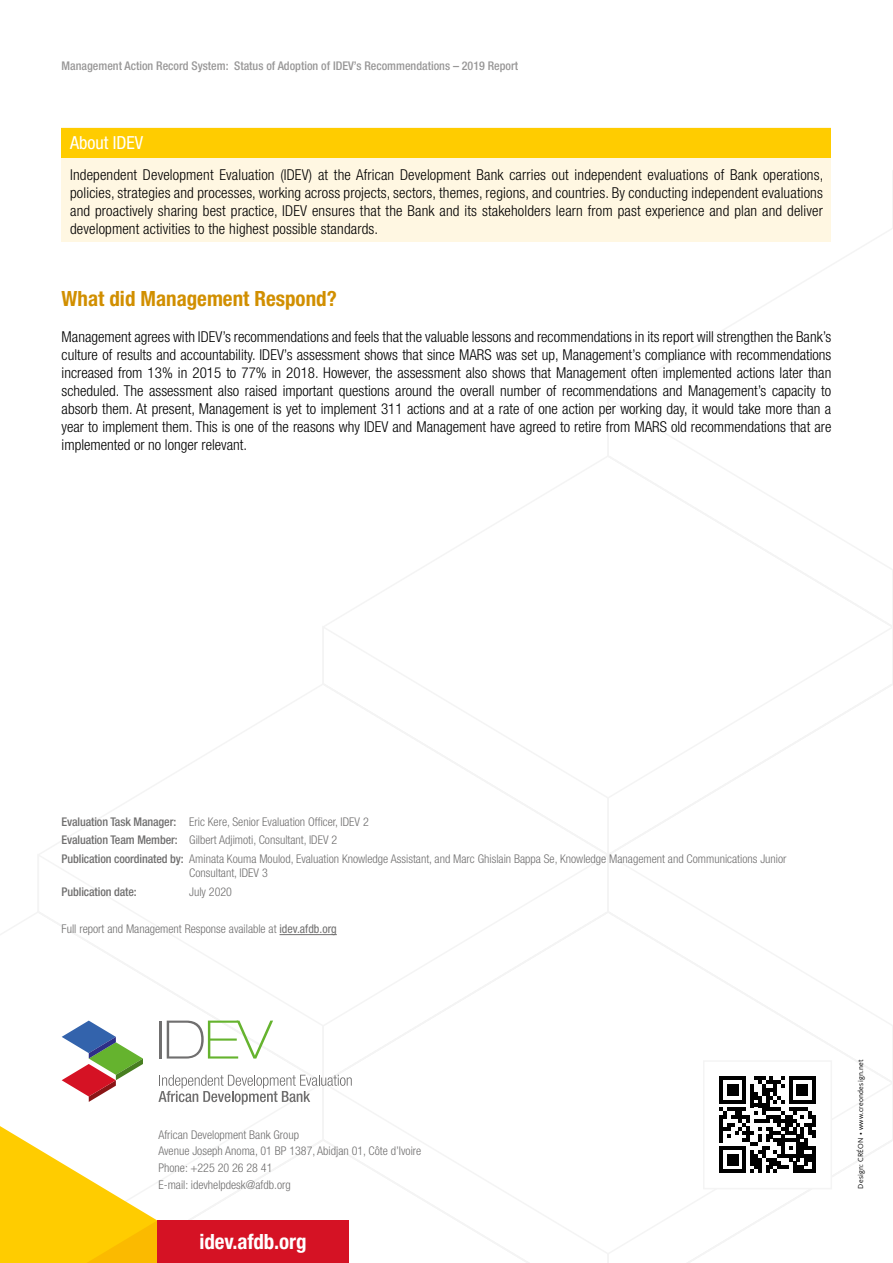
<style>
.page{position:relative;width:893px;height:1263px;background:#fff}
.page>*{position:absolute;margin:0;border:0;box-sizing:border-box;transform-origin:0 0}
.t1{font:700 condensed 21px "Helvetica Neue LT Std";color:#d18f00}
.t2{font:700 condensed 21px "Helvetica Neue LT Std";letter-spacing:-.005em;color:#fff}
.t3{font:condensed 18px "Helvetica Neue LT Std";color:#fff}
.t4{font:300 condensed 15px/18px "Helvetica Neue LT Std";letter-spacing:.005em;color:#000;text-align:justify}
.t5{font:300 condensed 12px/16.6px "Helvetica Neue LT Std";color:#706f6f}
.t6{font:500 condensed 12px "Helvetica Neue LT Std";color:#989797}
.t7{font:500 condensed 12px "Helvetica Neue LT Std";letter-spacing:-.01em;color:#706f6f}
.t8{font:7.5px "Kievit OT";letter-spacing:.03em;color:#000}
.s1{font-weight:500}
.s2{font-weight:400}
</style>
<div class="page">
<svg style="left:0;top:910px;width:321px;height:110px"></svg>
<svg style="left:352px;top:1138px;width:254px;height:125px"></svg>
<svg style="left:606px;top:127px;width:287px;height:1136px"></svg>
<div style="left:703px;top:1060px;width:129px;height:129px;border:2px solid #f4f4f4"></div>
<svg style="left:0;top:1020px;width:352px;height:243px"></svg>
<hr style="left:280px;top:934px;width:57px;height:1px;background:#706f6f">
<div style="left:62px;top:128px;width:769px;height:114px;background:#fff7e2"></div>
<div style="left:62px;top:128px;width:769px;height:29px;background:#fc0"></div>
<p class="t6" style="left:62px;top:59px;width:458px">Management Action Record System: Status of Adoption of IDEV’s Recommendations – 2019 Report</p>
<p class="t3" style="left:70px;top:132px;width:74px">About IDEV</p>
<p class="t4" style="left:70px;top:165px;width:755px">Independent Development Evaluation (IDEV) at the African Development Bank carries out independent evaluations of Bank operations, policies, strategies and processes, working across projects, sectors, themes, regions, and countries. By conducting independent evaluations and proactively sharing best practice, IDEV ensures that the Bank and its stakeholders learn from past experience and plan and deliver development activities to the highest possible standards.</p>
<h1 class="t1" style="left:62px;top:286px;width:277px">What did Management Respond?</h1>
<p class="t4" style="left:62px;top:328px;width:771px">Management agrees with IDEV’s recommendations and feels that the valuable lessons and recommendations in its report will strengthen the Bank’s culture of results and accountability. IDEV’s assessment shows that since MARS was set up, Management’s compliance with recommendations increased from 13% in 2015 to 77% in 2018. However, the assessment also shows that Management often implemented actions later than scheduled. The assessment also raised important questions around the overall number of recommendations and Management’s capacity to absorb them. At present, Management is yet to implement 311 actions and at a rate of one action per working day, it would take more than a year to implement them. This is one of the reasons why IDEV and Management have agreed to retire from MARS old recommendations that are implemented or no longer relevant.</p>
<p class="t5" style="left:62px;top:812px;width:726px;line-height:18.6px"><span class="s1">Evaluation Task Manager:</span> Eric Kere, Senior Evaluation Officer, IDEV 2<br><span class="s1">Evaluation Team Member:</span> Gilbert Adjimoti, Consultant, IDEV 2<br><span class="s1">Publication coordinated by:</span> Aminata Kouma Moulod, Evaluation Knowledge Assistant, and Marc Ghislain Bappa Se, Knowledge Management and Communications Junior</p>
<p class="t5" style="left:189px;top:865px;width:80px">Consultant, IDEV 3</p>
<p class="t7" style="left:62px;top:885px;width:77px">Publication date:</p>
<p class="t5" style="left:189px;top:883px;width:44px">July 2020</p>
<p class="t5" style="left:62px;top:921px;width:277px">Full report and Management Response available at <span class="s2">idev.afdb.org</span></p>
<p class="t5" style="left:158px;top:1126px;width:264px">African Development Bank Group<br>Avenue Joseph Anoma, 01 BP 1387, Abidjan 01, Côte d’Ivoire Phone: +225 20 26 28 41<br>E-mail: idevhelpdesk@afdb.org</p>
<h1 class="t2" style="left:199px;top:1229px;width:109px">idev.afdb.org</h1>
<p class="t8" style="left:856px;top:1188px;width:131px;rotate:-90deg">Design: CRÉON • www.creondesign.net</p>
</div>
